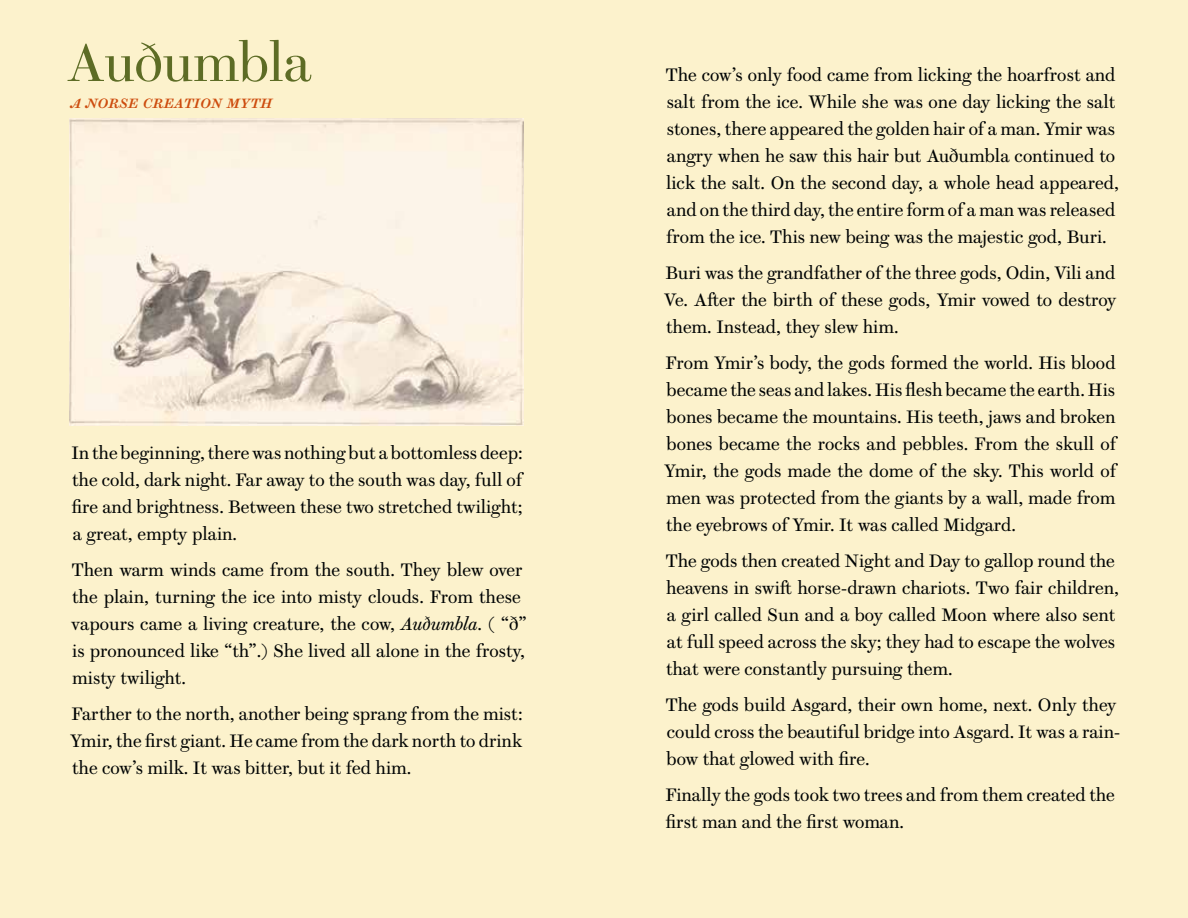
<style>
.page{position:relative;width:1188px;height:918px;background:#fcf2cc}
.page>*{position:absolute;margin:0;border:0;box-sizing:border-box;transform-origin:0 0}
.Heading{font:54px "Brunel Deck";color:#5d6c25}
.Body_text{font:18px/27px "Brunel Text";color:#000303}
.Ragged_body{font:18px/27px "Brunel Text";letter-spacing:-.01em;color:#000303;text-align:justify}
.Subhead_1{font:18px "Brunel Text Italic No 2";color:#cd4c0e}
.s1{font-style:italic}
</style>
<div class="page">
<img style="left:69px;top:118px;width:454px;height:307px">
<p class="Heading" style="left:67px;top:23px;width:245px">Auðumbla</p>
<p class="Subhead_1" style="left:71px;top:88px;width:203px">a Norse Creation Myth</p>
<p class="Ragged_body" style="left:72px;top:438px;width:453px">In the beginning, there was nothing but a bottomless deep: the cold, dark night. Far away to the south was day, full of fire and brightness. Between these two stretched twilight; a great, empty plain.</p>
<p class="Body_text" style="left:71px;top:555px;width:457px">Then warm winds came from the south. They blew over the plain, turning the ice into misty clouds. From these vapours came a living creature, the cow, <span class="s1">Auðumbla</span>. ( “ð” is pronounced like “th”.) She lived all alone in the frosty, misty twilight.</p>
<p class="Body_text" style="left:70px;top:699px;width:454px;text-align:justify">Farther to the north, another being sprang from the mist:<br>Ymir, the first giant. He came from the dark north to drink the cow’s milk. It was bitter, but it fed him.</p>
<p class="Body_text" style="left:666px;top:60px;width:455px">The cow’s only food came from licking the hoarfrost and salt from the ice. While she was one day licking the salt stones, there appeared the golden hair of a man. Ymir was angry when he saw this hair but Auðumbla continued to lick the salt. On the second day, a whole head appeared, and on the third day, the entire form of a man was released from the ice. This new being was the majestic god, Buri.</p>
<p class="Body_text" style="left:664px;top:258px;width:454px;text-align:justify">Buri was the grandfather of the three gods, Odin, Vili and Ve. After the birth of these gods, Ymir vowed to destroy them. Instead, they slew him.</p>
<p class="Body_text" style="left:664px;top:348px;width:454px">From Ymir’s body, the gods formed the world. His blood became the seas and lakes. His flesh became the earth. His bones became the mountains. His teeth, jaws and broken bones became the rocks and pebbles. From the skull of Ymir, the gods made the dome of the sky. This world of men was protected from the giants by a wall, made from the eyebrows of Ymir. It was called Midgard.</p>
<p class="Body_text" style="left:666px;top:546px;width:455px">The gods then created Night and Day to gallop round the heavens in swift horse-drawn chariots. Two fair children, a girl called Sun and a boy called Moon where also sent at full speed across the sky; they had to escape the wolves that were constantly pursuing them.</p>
<p class="Body_text" style="left:666px;top:690px;width:456px">The gods build Asgard, their own home, next. Only they could cross the beautiful bridge into Asgard. It was a rain&shy;bow that glowed with fire.</p>
<p class="Body_text" style="left:666px;top:780px;width:451px">Finally the gods took two trees and from them created the first man and the first woman.</p>
</div>
